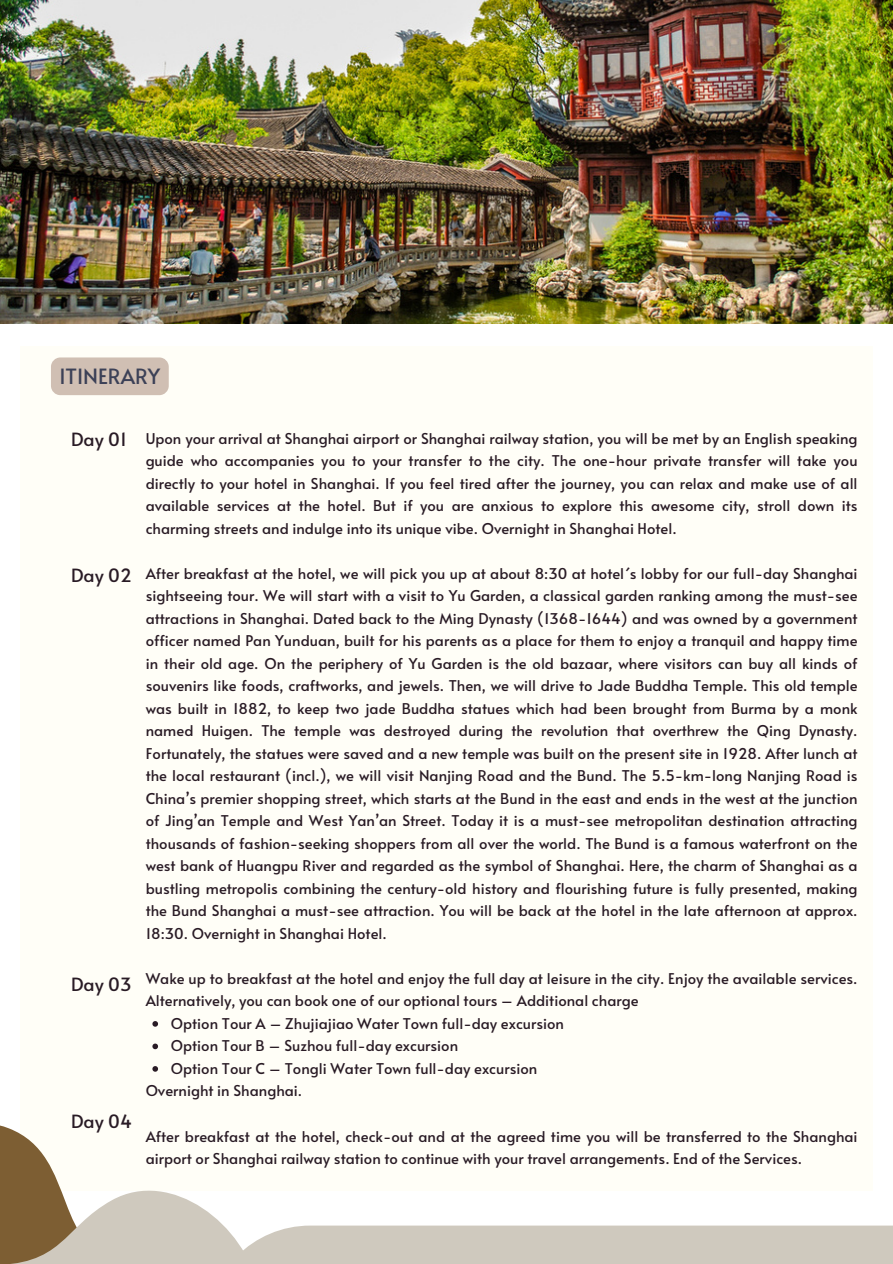
<style>
.page{position:relative;width:893px;height:1264px;background:#fff}
.page>*{position:absolute;margin:0;border:0;box-sizing:border-box;transform-origin:0 0}
.t1{font:21px "Alata";color:#3c4157}
.t2{font:18.15px "Alata";color:#291b25}
.t3{font:14.85px/22.5px "Alata";color:#291b25;text-align:justify}
</style>
<div class="page">
<img style="left:0;top:0;width:892px;height:323px">
<div style="left:21px;top:346px;width:851px;height:844px;background:#fffef7"></div>
<svg style="left:0;top:1071px;width:223px;height:192px"></svg>
<div style="left:207px;top:1225px;width:685px;height:38px;background:#cfc9be"></div>
<svg style="left:152px;top:1021px;width:6px;height:5px"></svg>
<svg style="left:152px;top:1043px;width:6px;height:6px"></svg>
<svg style="left:152px;top:1066px;width:6px;height:5px"></svg>
<div style="left:51px;top:357px;width:118px;height:38px;background:#d0bfb3;border-radius:9px"></div>
<p class="t1" style="left:59px;top:361px;width:102px">ITINERARY</p>
<p class="t2" style="left:71px;top:426px;width:57px">Day 01</p>
<p class="t2" style="left:71px;top:562px;width:62px">Day 02</p>
<p class="t2" style="left:71px;top:971px;width:62px">Day 03</p>
<p class="t2" style="left:71px;top:1107px;width:62px">Day 04</p>
<h1 class="t3" style="left:146px;top:426px;width:713px">Upon your arrival at Shanghai airport or Shanghai railway station, you will be met by an English speaking guide who accompanies you to your transfer to the city. The one-hour private transfer will take you directly to your hotel in Shanghai. If you feel tired after the journey, you can relax and make use of all available services at the hotel. But if you are anxious to explore this awesome city, stroll down its charming streets and indulge into its unique vibe. Overnight in Shanghai Hotel.</h1>
<h2 class="t3" style="left:146px;top:561px;width:713px">After breakfast at the hotel, we will pick you up at about 8:30 at hotel´s lobby for our full-day Shanghai sightseeing tour. We will start with a visit to Yu Garden, a classical garden ranking among the must-see attractions in Shanghai. Dated back to the Ming Dynasty (1368-1644) and was owned by a government officer named Pan Yunduan, built for his parents as a place for them to enjoy a tranquil and happy time in their old age. On the periphery of Yu Garden is the old bazaar, where visitors can buy all kinds of souvenirs like foods, craftworks, and jewels. Then, we will drive to Jade Buddha Temple. This old temple was built in 1882, to keep two jade Buddha statues which had been brought from Burma by a monk named Huigen. The temple was destroyed during the revolution that overthrew the Qing Dynasty.<br>Fortunately, the statues were saved and a new temple was built on the present site in 1928. After lunch at the local restaurant (incl.), we will visit Nanjing Road and the Bund. The 5.5-km-long Nanjing Road is China’s premier shopping street, which starts at the Bund in the east and ends in the west at the junction of Jing’an Temple and West Yan’an Street. Today it is a must-see metropolitan destination attracting thousands of fashion-seeking shoppers from all over the world. The Bund is a famous waterfront on the west bank of Huangpu River and regarded as the symbol of Shanghai. Here, the charm of Shanghai as a bustling metropolis combining the century-old history and flourishing future is fully presented, making the Bund Shanghai a must-see attraction. You will be back at the hotel in the late afternoon at approx.<br>18:30. Overnight in Shanghai Hotel.</h2>
<h2 class="t3" style="left:146px;top:966px;width:713px">Wake up to breakfast at the hotel and enjoy the full day at leisure in the city. Enjoy the available services.<br>Alternatively, you can book one of our optional tours – Additional charge</h2>
<h2 class="t3" style="left:171px;top:1011px;width:395px">Option Tour A – Zhujiajiao Water Town full-day excursion</h2>
<h2 class="t3" style="left:171px;top:1034px;width:289px">Option Tour B – Suzhou full-day excursion</h2>
<p class="t3" style="left:171px;top:1056px;width:368px">Option Tour C – Tongli Water Town full-day excursion</p>
<p class="t3" style="left:146px;top:1079px;width:158px">Overnight in Shanghai.</p>
<p class="t3" style="left:146px;top:1124px;width:713px">After breakfast at the hotel, check-out and at the agreed time you will be transferred to the Shanghai airport or Shanghai railway station to continue with your travel arrangements. End of the Services.</p>
</div>
